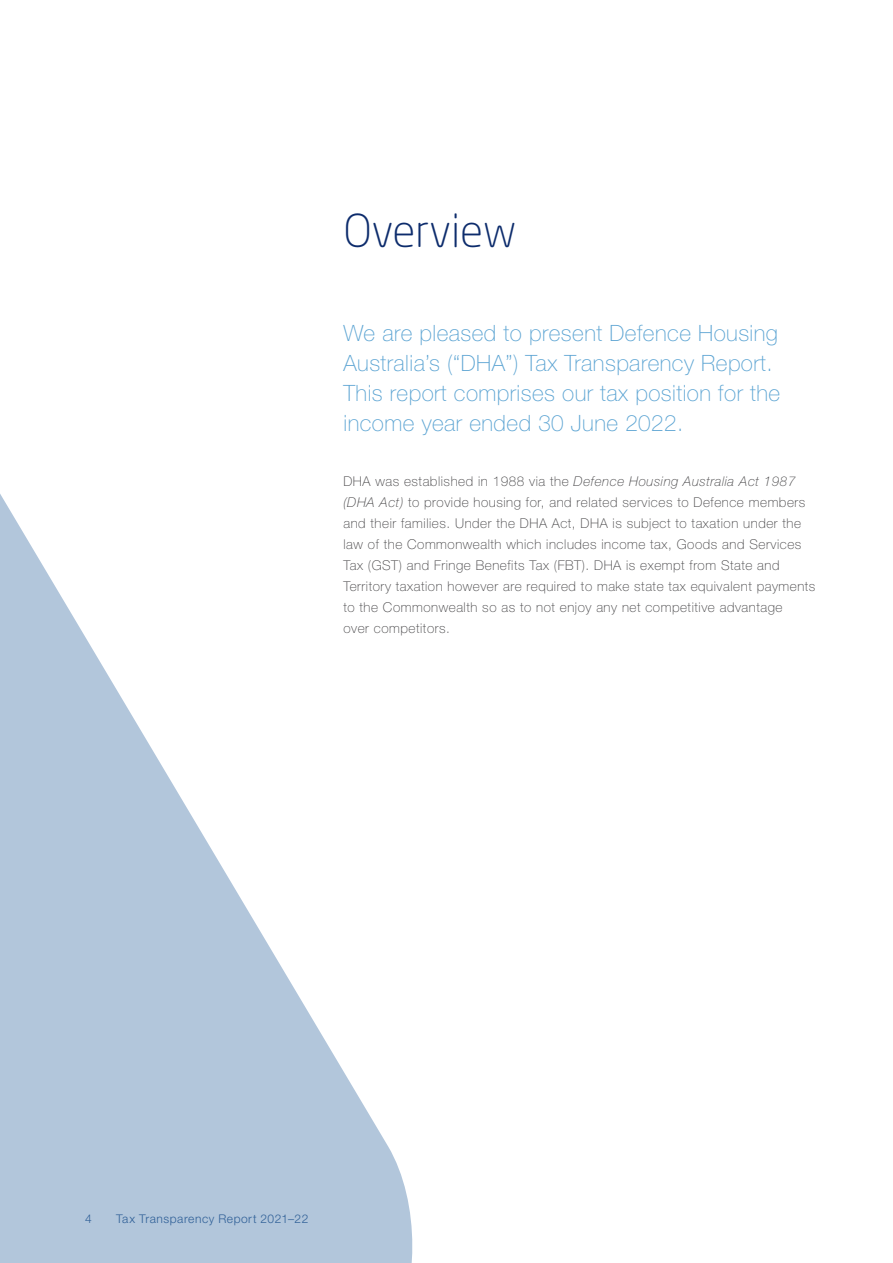
<style>
.page{position:relative;width:893px;height:1263px;background:#fff}
.page>*{position:absolute;margin:0;border:0;box-sizing:border-box;transform-origin:0 0}
.t1{font:300 45px "Neo Sans Std";color:#0d2c6c}
.Intro___blue{font:100 22.5px/30px "Helvetica Neue LT Std";letter-spacing:.02em;color:#5aa3d2}
.text{font:100 13.5px/21px "Helvetica Neue LT Std";letter-spacing:.04em;color:#414042}
.t2{font:300 12px "Helvetica Neue LT Std";letter-spacing:.045em;color:#316198}
.s1{font-style:italic}
</style>
<div class="page">
<svg style="left:0;top:494px;width:413px;height:769px;fill:#b2c6db"></svg>
<h1 class="t1" style="left:343px;top:204px;width:175px">Overview</h1>
<p class="Intro___blue" style="left:343px;top:318px;width:438px">We are pleased to present Defence Housing Australia’s (“DHA”) Tax Transparency Report.<br>This report comprises our tax position for the income year ended 30 June 2022.</p>
<p class="text" style="left:343px;top:471px;width:473px">DHA was established in 1988 via the <span class="s1">Defence Housing Australia Act 1987 (DHA Act)</span> to provide housing for, and related services to Defence members and their families. Under the DHA Act, DHA is subject to taxation under the law of the Commonwealth which includes income tax, Goods and Services Tax (GST) and Fringe Benefits Tax (FBT). DHA is exempt from State and Territory taxation however are required to make state tax equivalent payments to the Commonwealth so as to not enjoy any net competitive advantage<br>over competitors.</p>
<p class="t2" style="left:85px;top:1212px;width:8px">4</p>
<p class="t2" style="left:116px;top:1212px;width:194px">Tax Transparency Report 2021–22</p>
</div>
